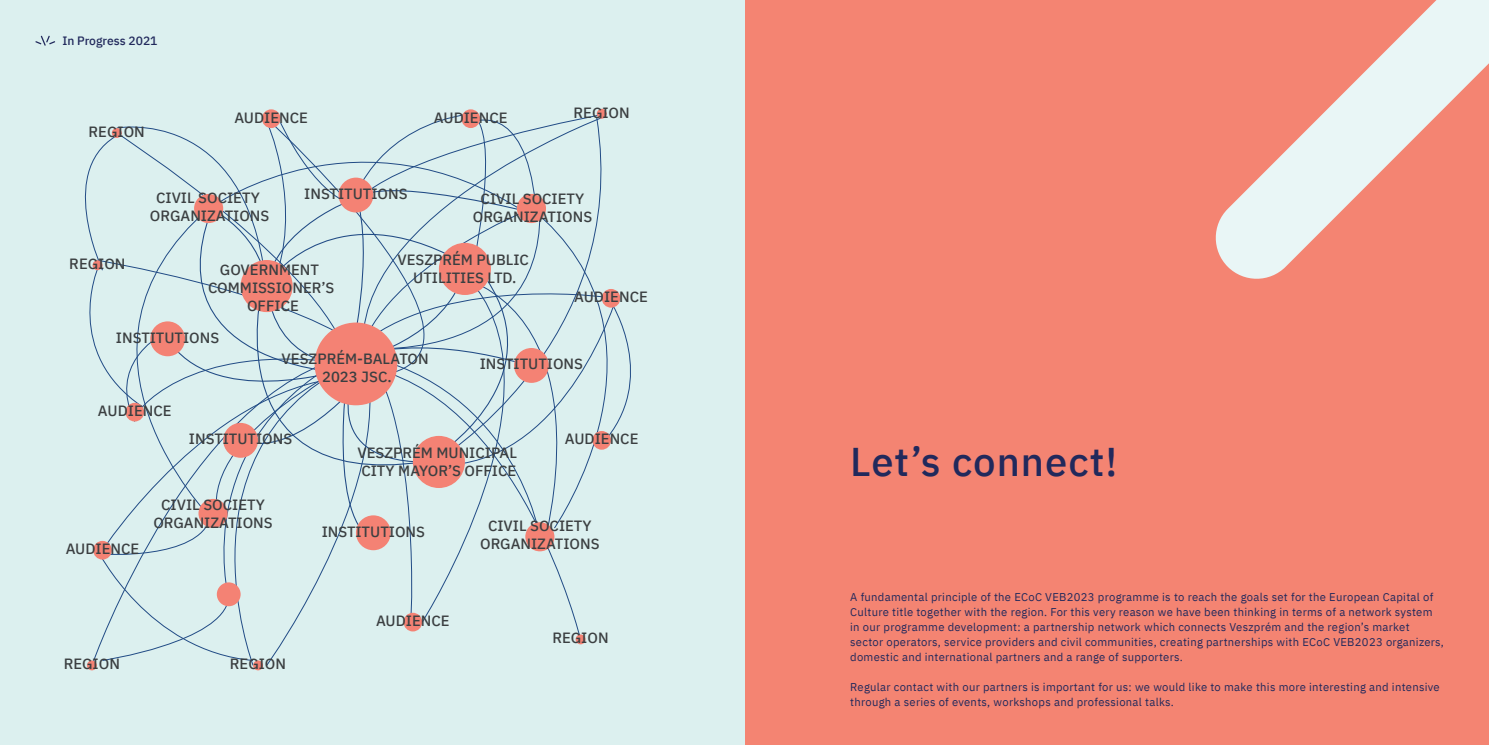
<style>
.page{position:relative;width:1489px;height:745px;background:#fff}
.page>*{position:absolute;margin:0;border:0;box-sizing:border-box;transform-origin:0 0}
.t1{font:500 40px "IBM Plex Sans";letter-spacing:.025em;color:#21295c}
.t2{font:500 14.88px/17.8px "IBM Plex Sans";color:#3b3f41;text-align:center}
.t3{font:500 12.12px "IBM Plex Sans";color:#21295c}
.t4{font:11.25px/15px "IBM Plex Sans";letter-spacing:.025em;color:#21295c}
</style>
<div class="page">
<div style="left:744px;top:0;width:744px;height:744px;background:#f48472"></div>
<div style="left:0;top:0;width:744px;height:744px;background:#dcf0ef"></div>
<svg style="left:1215px;top:0;width:273px;height:279px"></svg>
<svg style="left:422px;top:542px;width:151px;height:80px"></svg>
<svg style="left:145px;top:542px;width:231px;height:118px"></svg>
<svg style="left:97px;top:549px;width:156px;height:111px"></svg>
<svg style="left:84px;top:108px;width:523px;height:434px"></svg>
<svg style="left:434px;top:117px;width:197px;height:345px"></svg>
<div style="left:514px;top:348px;width:35px;height:34px;background:#f48274;border-radius:50%"></div>
<div style="left:223px;top:422px;width:35px;height:35px;background:#f48274;border-radius:50%"></div>
<div style="left:198px;top:498px;width:29px;height:29px;background:#f48274;border-radius:50%"></div>
<div style="left:525px;top:522px;width:29px;height:29px;background:#f48274;border-radius:50%"></div>
<div style="left:517px;top:194px;width:29px;height:29px;background:#f48274;border-radius:50%"></div>
<div style="left:217px;top:582px;width:24px;height:23px;background:#f48274;border-radius:50%"></div>
<div style="left:93px;top:540px;width:19px;height:19px;background:#f48274;border-radius:50%"></div>
<div style="left:403px;top:612px;width:19px;height:19px;background:#f48274;border-radius:50%"></div>
<div style="left:125px;top:402px;width:19px;height:19px;background:#f48274;border-radius:50%"></div>
<div style="left:592px;top:430px;width:19px;height:19px;background:#f48274;border-radius:50%"></div>
<div style="left:601px;top:289px;width:19px;height:18px;background:#f48274;border-radius:50%"></div>
<div style="left:461px;top:109px;width:19px;height:19px;background:#f48274;border-radius:50%"></div>
<div style="left:262px;top:109px;width:18px;height:19px;background:#f48274;border-radius:50%"></div>
<div style="left:194px;top:194px;width:29px;height:29px;background:#f48274;border-radius:50%"></div>
<div style="left:150px;top:321px;width:35px;height:35px;background:#f48274;border-radius:50%"></div>
<div style="left:338px;top:177px;width:35px;height:35px;background:#f48274;border-radius:50%"></div>
<div style="left:87px;top:660px;width:10px;height:10px;background:#f48274;border-radius:50%"></div>
<div style="left:112px;top:128px;width:10px;height:10px;background:#f48274;border-radius:50%"></div>
<div style="left:93px;top:260px;width:9px;height:10px;background:#f48274;border-radius:50%"></div>
<div style="left:596px;top:109px;width:10px;height:10px;background:#f48274;border-radius:50%"></div>
<div style="left:575px;top:634px;width:10px;height:10px;background:#f48274;border-radius:50%"></div>
<div style="left:253px;top:660px;width:10px;height:10px;background:#f48274;border-radius:50%"></div>
<div style="left:356px;top:515px;width:35px;height:35px;background:#f48274;border-radius:50%"></div>
<div style="left:413px;top:435px;width:52px;height:52px;background:#f48274;border-radius:50%"></div>
<div style="left:439px;top:243px;width:52px;height:52px;background:#f48274;border-radius:50%"></div>
<div style="left:314px;top:322px;width:83px;height:83px;background:#f48274;border-radius:50%"></div>
<div style="left:241px;top:260px;width:52px;height:52px;background:#f48274;border-radius:50%"></div>
<svg style="left:35px;top:36px;width:20px;height:10px"></svg>
<p class="t3" style="left:62px;top:31px;width:97px">In Progress 2021</p>
<h2 class="t2" style="left:89px;top:122px;width:58px">REGION</h2>
<h2 class="t2" style="left:234px;top:107px;width:75px">AUDIENCE</h2>
<h2 class="t2" style="left:434px;top:107px;width:75px">AUDIENCE</h2>
<h2 class="t2" style="left:573px;top:102px;width:58px">REGION</h2>
<h2 class="t2" style="left:69px;top:254px;width:58px">REGION</h2>
<h2 class="t2" style="left:150px;top:187px;width:121px">CIVIL SOCIETY<br>ORGANIZATIONS</h2>
<h2 class="t2" style="left:304px;top:183px;width:105px">INSTITUTIONS</h2>
<h2 class="t2" style="left:473px;top:188px;width:121px">CIVIL SOCIETY<br>ORGANIZATIONS</h2>
<h2 class="t2" style="left:208px;top:260px;width:128px">GOVERNMENT<br>COMMISSIONER’S<br>OFFICE</h2>
<h2 class="t2" style="left:397px;top:250px;width:133px">VESZPRÉM PUBLIC<br>UTILITIES LTD.</h2>
<h2 class="t2" style="left:574px;top:287px;width:75px">AUDIENCE</h2>
<h2 class="t2" style="left:116px;top:327px;width:105px">INSTITUTIONS</h2>
<h2 class="t2" style="left:98px;top:400px;width:75px">AUDIENCE</h2>
<h2 class="t2" style="left:281px;top:348px;width:149px">VESZPRÉM-BALATON<br>2023 JSC.</h2>
<h2 class="t2" style="left:480px;top:354px;width:105px">INSTITUTIONS</h2>
<h2 class="t2" style="left:189px;top:428px;width:105px">INSTITUTIONS</h2>
<h2 class="t2" style="left:66px;top:538px;width:75px">AUDIENCE</h2>
<h2 class="t2" style="left:153px;top:494px;width:121px">CIVIL SOCIETY<br>ORGANIZATIONS</h2>
<h2 class="t2" style="left:64px;top:653px;width:58px">REGION</h2>
<h2 class="t2" style="left:230px;top:653px;width:58px">REGION</h2>
<h2 class="t2" style="left:357px;top:442px;width:161px;text-align:left">VESZPRÉM MUNICIPAL<br>CITY MAYOR’S OFFICE</h2>
<h2 class="t2" style="left:565px;top:428px;width:75px">AUDIENCE</h2>
<h2 class="t2" style="left:322px;top:521px;width:105px">INSTITUTIONS</h2>
<h2 class="t2" style="left:376px;top:610px;width:75px">AUDIENCE</h2>
<h2 class="t2" style="left:480px;top:515px;width:121px">CIVIL SOCIETY<br>ORGANIZATIONS</h2>
<h2 class="t2" style="left:552px;top:627px;width:58px">REGION</h2>
<h1 class="t1" style="left:850px;top:430px;width:269px">Let’s connect!</h1>
<p class="t4" style="left:850px;top:588px;width:595px">A fundamental principle of the ECoC VEB2023 programme is to reach the goals set for the European Capital of Culture title together with the region. For this very reason we have been thinking in terms of a network system in our programme development: a partnership network which connects Veszprém and the region’s market sector operators, service providers and civil communities, creating partnerships with ECoC VEB2023 organizers, domestic and international partners and a range of supporters.</p>
<p class="t4" style="left:850px;top:678px;width:591px">Regular contact with our partners is important for us: we would like to make this more interesting and intensive through a series of events, workshops and professional talks.</p>
</div>
